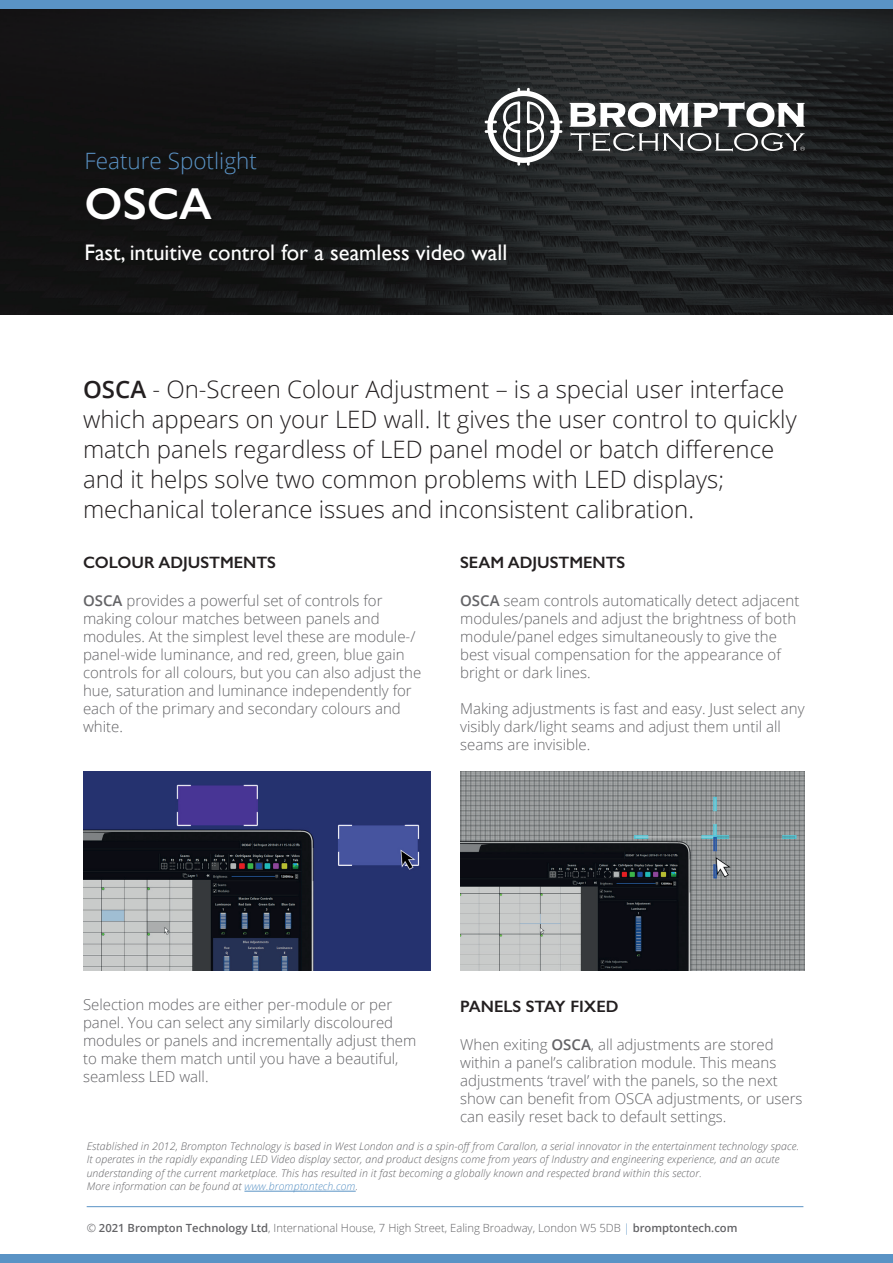
<style>
.page{position:relative;width:893px;height:1263px;background:#fff}
.page>*{position:absolute;margin:0;border:0;box-sizing:border-box;transform-origin:0 0}
.t1{font:600 45px "Gill Sans";color:#fff}
.t2{font:300 24px/30px "Open Sans";color:#231f20}
.t3{font:22.5px "Gill Sans";color:#fff}
.t4{font:300 22.5px "Open Sans";color:#5a93c5}
.t5{font:600 16.5px "Gill Sans";color:#231f20}
.t6{font:300 15px/18px "Open Sans";color:#636366}
.t7{font:300 11.25px "Open Sans";color:#636366}
.t8{font:italic 300 10.5px/13.5px "Open Sans";letter-spacing:.01em;color:#636366}
.s1{font-weight:600}
.s2{color:#5a93c5}
</style>
<div class="page">
<img style="left:0;top:9px;width:893px;height:306px">
<img style="left:83px;top:772px;width:347px;height:198px">
<img style="left:460px;top:772px;width:345px;height:198px">
<hr style="left:87px;top:1206px;width:716px;height:1px;background:#5a93c5">
<div style="left:0;top:1254px;width:893px;height:9px;background:#5a93c5"></div>
<hr style="left:244px;top:1191px;width:112px;height:1px;background:#5a93c5">
<div style="left:0;top:0;width:893px;height:9px;background:#5a93c5"></div>
<svg style="left:485px;top:88px;width:77px;height:78px"></svg>
<svg style="left:569px;top:102px;width:236px;height:49px"></svg>
<h3 class="t4" style="left:84px;top:146px;width:174px">Feature Spotlight</h3>
<h1 class="t1" style="left:84px;top:177px;width:129px">OSCA</h1>
<h3 class="t3" style="left:84px;top:239px;width:424px">Fast, intuitive control for a seamless video wall</h3>
<p class="t2" style="left:83px;top:373px;width:715px"><span class="s1">OSCA</span> - On-Screen Colour Adjustment – is a special user interface which appears on your LED wall. It gives the user control to quickly match panels regardless of LED panel model or batch difference and it helps solve two common problems with LED displays; mechanical tolerance issues and inconsistent calibration.</p>
<p class="t5" style="left:83px;top:553px;width:195px">COLOUR ADJUSTMENTS</p>
<p class="t6" style="left:83px;top:591px;width:340px"><span class="s1">OSCA</span> provides a powerful set of controls for making colour matches between panels and modules. At the simplest level these are module-/ panel-wide luminance, and red, green, blue gain controls for all colours, but you can also adjust the hue, saturation and luminance independently for each of the primary and secondary colours and white.</p>
<p class="t5" style="left:460px;top:553px;width:167px">SEAM ADJUSTMENTS</p>
<p class="t6" style="left:460px;top:591px;width:341px"><span class="s1">OSCA</span> seam controls automatically detect adjacent modules/panels and adjust the brightness of both module/panel edges simultaneously to give the best visual compensation for the appearance of bright or dark lines.</p>
<p class="t6" style="left:460px;top:699px;width:346px">Making adjustments is fast and easy. Just select any visibly dark/light seams and adjust them until all seams are invisible.</p>
<p class="t6" style="left:83px;top:995px;width:335px">Selection modes are either per-module or per panel. You can select any similarly discoloured modules or panels and incrementally adjust them to make them match until you have a beautiful, seamless LED wall.</p>
<p class="t5" style="left:460px;top:996px;width:160px">PANELS STAY FIXED</p>
<p class="t6" style="left:460px;top:1035px;width:344px">When exiting <span class="s1">OSCA</span>, all adjustments are stored within a panel’s calibration module. This means adjustments ‘travel’ with the panels, so the next show can benefit from OSCA adjustments, or users can easily reset back to default settings.</p>
<p class="t8" style="left:87px;top:1139px;width:714px">Established in 2012, Brompton Technology is based in West London and is a spin-off from Carallon, a serial innovator in the entertainment technology space.<br>It operates in the rapidly expanding LED Video display sector, and product designs come from years of Industry and engineering experience, and an acute understanding of the current marketplace. This has resulted in it fast becoming a globally known and respected brand within this sector.<br>More information can be found at <span class="s2">www.bromptontech.com</span>.</p>
<p class="t7" style="left:87px;top:1220px;width:652px">© <span class="s1">2021 Brompton Technology Ltd</span>, International House, 7 High Street, Ealing Broadway, London W5 5DB <span class="s2">|</span> <span class="s1">bromptontech.com</span></p>
</div>
